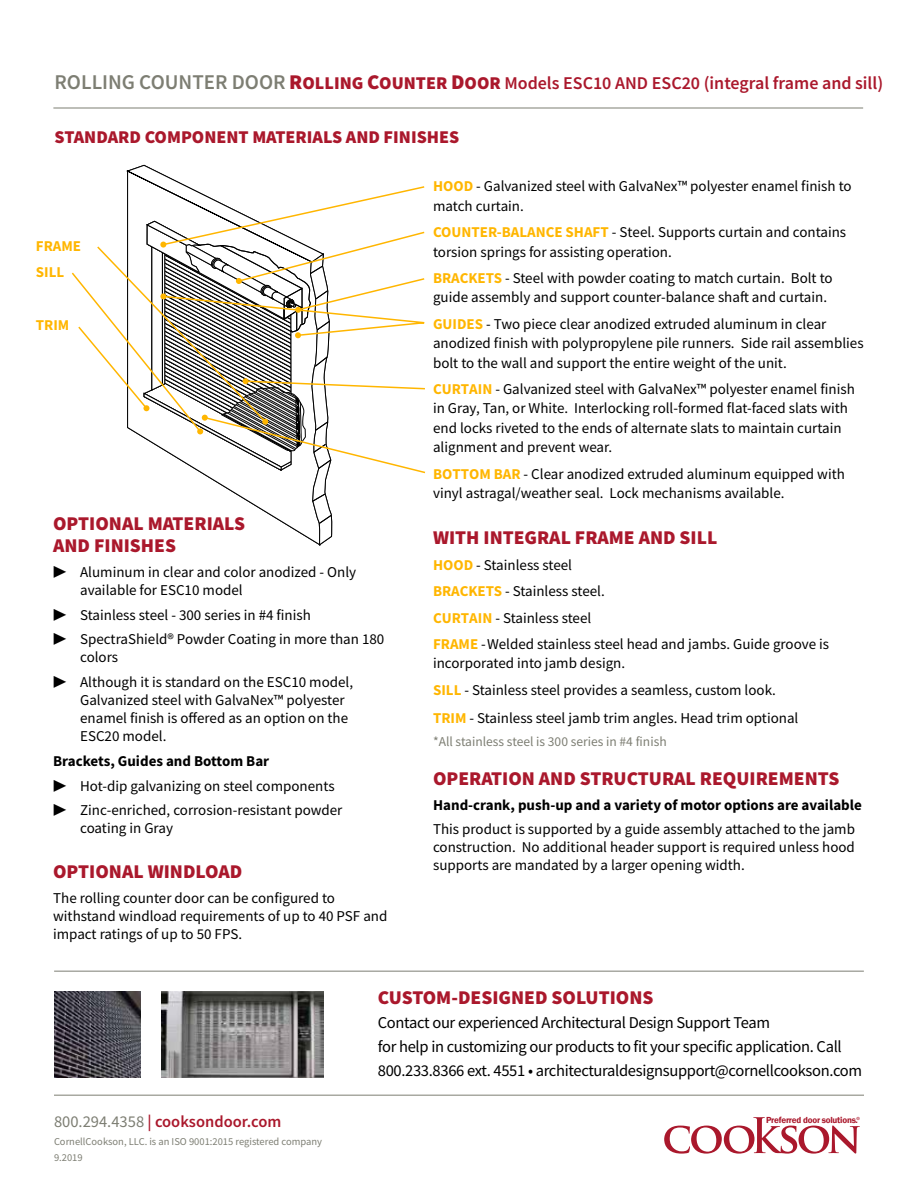
<style>
.page{position:relative;width:918px;height:1188px;background:#fff}
.page>*{position:absolute;margin:0;border:0;box-sizing:border-box;transform-origin:0 0}
.t1{font:900 19.5px/22.5px "Source Sans Pro";color:#aa182c}
.t2{font:600 18px "Source Sans Pro";color:#aa182c}
.t3{font:900 18px "Source Sans Pro";color:#aa182c}
.t4{font:16.5px/24px "Source Sans Pro";letter-spacing:-.02em;color:#000}
.t5{font:600 16.5px "Source Sans Pro";color:#aa182c}
.t6{font:15px/19.5px "Source Sans Pro";color:#000}
.t7{font:700 15px "Source Sans Pro";color:#000}
.t8{font:700 15px/26.2px "Source Sans Pro";color:#ffb600}
.t9{font:13.5px "Source Sans Pro";color:#7d7e73}
.t10{font:10.5px/15.9px "Source Sans Pro";color:#7d7e73}
.t11{font:600 9px "Franklin Gothic";letter-spacing:-.02em;color:#aa182c}
.s1{font-size:21px;color:#7d7e73}
.s2{font-weight:900;font-size:21px}
.s3{font-weight:900}
.s4{font-weight:700;color:#ffb600}
.s5{font-weight:400;color:#7d7e73}
</style>
<div class="page">
<hr style="left:54px;top:971px;width:810px;height:1px;background:#7d7e73">
<hr style="left:53px;top:108px;width:810px;height:1px;background:#7d7e73">
<hr style="left:54px;top:1095px;width:810px;height:1px;background:#7d7e73">
<svg style="left:664px;top:1117px;width:196px;height:37px"></svg>
<img style="left:162px;top:991px;width:162px;height:86px">
<img style="left:55px;top:991px;width:86px;height:86px">
<svg style="left:71px;top:185px;width:354px;height:361px"></svg>
<p class="t2" style="left:55px;top:71px;width:830px"><span class="s1">ROLLING COUNTER DOOR</span> <span class="s2">R</span><span class="s3">OLLING</span> <span class="s2">C</span><span class="s3">OUNTER</span> <span class="s2">D</span><span class="s3">OOR</span> Models ESC10 AND ESC20 (integral frame and sill)</p>
<p class="t3" style="left:55px;top:125px;width:406px">STANDARD COMPONENT MATERIALS AND FINISHES</p>
<p class="t8" style="left:36px;top:233px;width:47px">FRAME<br>SILL</p>
<p class="t8" style="left:36px;top:312px;width:35px">TRIM</p>
<h1 class="t1" style="left:53px;top:511px;width:193px">OPTIONAL MATERIALS<br>AND FINISHES</h1>
<p class="t6" style="left:80px;top:563px;width:278px;line-height:18px;text-indent:-27px">▶ Aluminum in clear and color anodized - Only available for ESC10 model</p>
<p class="t6" style="left:53px;top:602px;width:333px;line-height:24.8px">▶ Stainless steel - 300 series in #4 finish<br>▶ SpectraShield® Powder Coating in more than 180</p>
<p class="t6" style="left:53px;top:645px;width:302px;line-height:24.8px;text-indent:27px">colors<br>▶ Although it is standard on the ESC10 model,</p>
<p class="t6" style="left:80px;top:691px;width:270px;line-height:18px">Galvanized steel with GalvaNex™ polyester enamel finish is offered as an option on the<br>ESC20 model.</p>
<p class="t7" style="left:53px;top:751px;width:218px">Brackets, Guides and Bottom Bar</p>
<p class="t6" style="left:53px;top:773px;width:291px;line-height:24.8px">▶ Hot-dip galvanizing on steel components ▶ Zinc-enriched, corrosion-resistant powder</p>
<p class="t6" style="left:80px;top:818px;width:94px">coating in Gray</p>
<h1 class="t1" style="left:53px;top:860px;width:191px">OPTIONAL WINDLOAD</h1>
<p class="t6" style="left:53px;top:889px;width:336px;line-height:18px">The rolling counter door can be configured to withstand windload requirements of up to 40 PSF and impact ratings of up to 50 FPS.</p>
<p class="t6" style="left:433px;top:176px;width:420px"><span class="s4">HOOD</span> - Galvanized steel with GalvaNex™ polyester enamel finish to match curtain.</p>
<p class="t6" style="left:433px;top:222px;width:415px"><span class="s4">COUNTER-BALANCE SHAFT</span> - Steel. Supports curtain and contains torsion springs for assisting operation.</p>
<p class="t6" style="left:433px;top:268px;width:401px"><span class="s4">BRACKETS</span> - Steel with powder coating to match curtain. Bolt to guide assembly and support counter-balance shaft and curtain.</p>
<p class="t6" style="left:433px;top:314px;width:432px"><span class="s4">GUIDES</span> - Two piece clear anodized extruded aluminum in clear anodized finish with polypropylene pile runners. Side rail assemblies bolt to the wall and support the entire weight of the unit.</p>
<p class="t6" style="left:433px;top:379px;width:423px"><span class="s4">CURTAIN</span> - Galvanized steel with GalvaNex™ polyester enamel finish in Gray, Tan, or White. Interlocking roll-formed flat-faced slats with end locks riveted to the ends of alternate slats to maintain curtain alignment and prevent wear.</p>
<p class="t6" style="left:433px;top:464px;width:413px"><span class="s4">BOTTOM BAR</span> - Clear anodized extruded aluminum equipped with vinyl astragal/weather seal. Lock mechanisms available.</p>
<h1 class="t1" style="left:433px;top:526px;width:286px">WITH INTEGRAL FRAME AND SILL</h1>
<p class="t6" style="left:433px;top:552px;width:398px;line-height:26.2px"><span class="s4">HOOD</span> - Stainless steel<br><span class="s4">BRACKETS</span> - Stainless steel.<br><span class="s4">CURTAIN</span> - Stainless steel<br><span class="s4">FRAME</span> -Welded stainless steel head and jambs. Guide groove is</p>
<p class="t6" style="left:433px;top:650px;width:344px;line-height:26.2px">incorporated into jamb design.<br><span class="s4">SILL</span> - Stainless steel provides a seamless, custom look.</p>
<p class="t6" style="left:433px;top:708px;width:367px"><span class="s4">TRIM</span> - Stainless steel jamb trim angles. Head trim optional</p>
<p class="t9" style="left:433px;top:733px;width:235px">*All stainless steel is 300 series in #4 finish</p>
<h1 class="t1" style="left:433px;top:767px;width:408px">OPERATION AND STRUCTURAL REQUIREMENTS</h1>
<p class="t7" style="left:433px;top:794px;width:430px">Hand-crank, push-up and a variety of motor options are available</p>
<p class="t6" style="left:433px;top:820px;width:423px;line-height:18px;text-align:justify">This product is supported by a guide assembly attached to the jamb construction. No additional header support is required unless hood supports are mandated by a larger opening width.</p>
<h1 class="t1" style="left:378px;top:986px;width:277px">CUSTOM-DESIGNED SOLUTIONS</h1>
<p class="t4" style="left:378px;top:1010px;width:486px">Contact our experienced Architectural Design Support Team<br>for help in customizing our products to fit your specific application. Call<br>800.233.8366 ext. 4551 • architecturaldesignsupport@cornellcookson.com</p>
<p class="t5" style="left:54px;top:1111px;width:229px"><span class="s5">800.294.4358</span> | cooksondoor.com</p>
<p class="t11" style="left:766px;top:1115px;width:93px">Preferred door solutions.</p>
<p class="t10" style="left:54px;top:1133px;width:270px">CornellCookson, LLC. is an ISO 9001:2015 registered company<br>9.2019</p>
</div>
